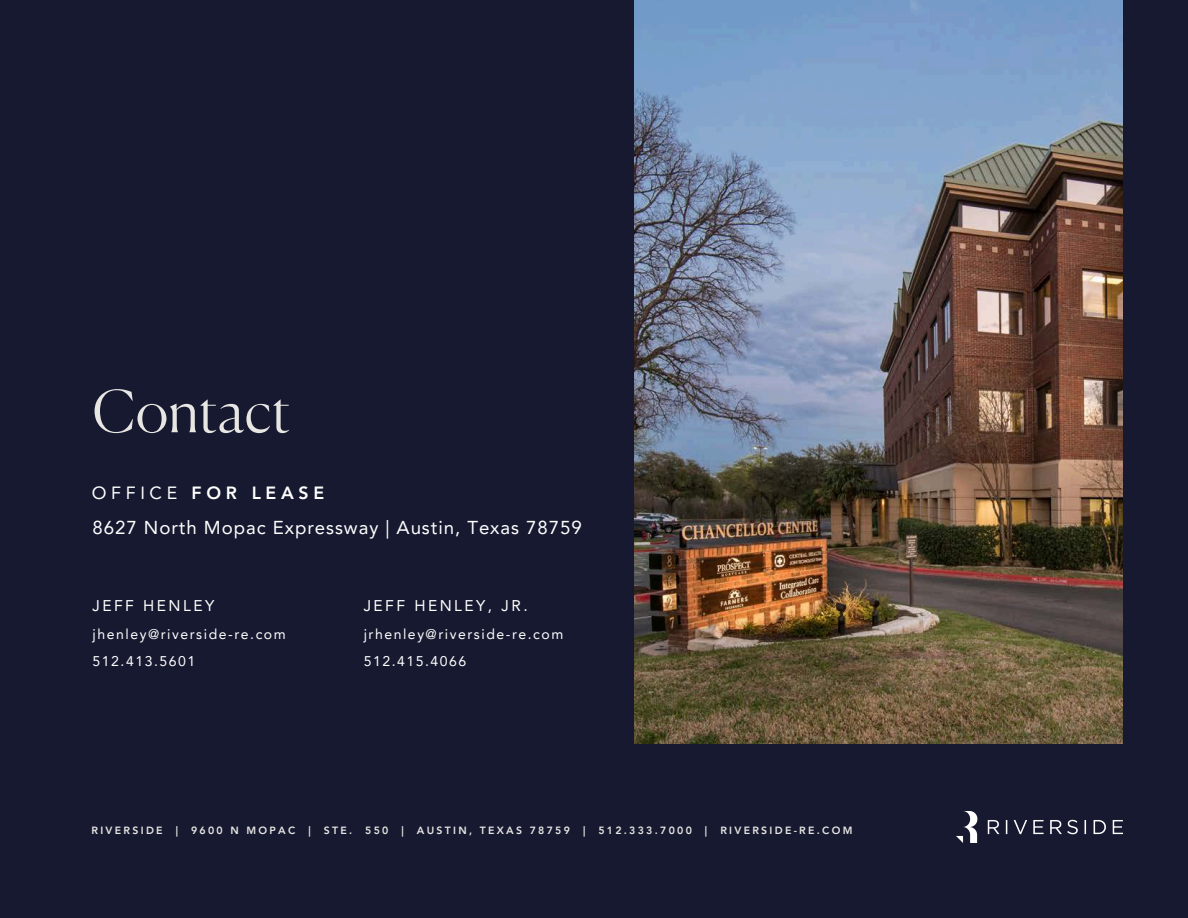
<style>
.page{position:relative;width:1188px;height:918px;background:#161930}
.page>*{position:absolute;margin:0;border:0;box-sizing:border-box;transform-origin:0 0}
.t1{font:300 57.75px "Canela Trial";color:#e8e6e3}
.t2{font:18.75px "Avenir LT Pro";letter-spacing:.05em;color:#fff}
.t3{font:800 17.7px "Avenir LT Pro";letter-spacing:.265em;color:#fff}
.t4{font:15.6px "Avenir LT Pro";letter-spacing:.16em;color:#fff}
.t5{font:14.1px/27px "Avenir LT Pro";letter-spacing:.11em;color:#fff}
.t6{font:800 10.5px "Avenir LT Pro";letter-spacing:.215em;color:#e8e6e3}
.s1{font-weight:400}
</style>
<div class="page">
<img style="left:956px;top:811px;width:167px;height:32px">
<img style="left:635px;top:0;width:488px;height:744px">
<h1 class="t1" style="left:93px;top:387px;width:199px">Contact</h1>
<h2 class="t3" style="left:92px;top:485px;width:234px"><span class="s1">OFFICE</span> FOR LEASE</h2>
<h3 class="t2" style="left:93px;top:519px;width:491px">8627 North Mopac Expressway | Austin, Texas 78759</h3>
<h3 class="t4" style="left:93px;top:600px;width:123px">JEFF HENLEY</h3>
<h3 class="t5" style="left:93px;top:622px;width:195px">jhenley@riverside-re.com<br>512.413.5601</h3>
<h3 class="t4" style="left:364px;top:600px;width:166px">JEFF HENLEY, JR.</h3>
<h3 class="t5" style="left:364px;top:622px;width:201px">jrhenley@riverside-re.com<br>512.415.4066</h3>
<p class="t6" style="left:92px;top:826px;width:762px">RIVERSIDE | 9600 N MOPAC | STE. 550 | AUSTIN, TEXAS 78759 | 512.333.7000 | RIVERSIDE-RE.COM</p>
</div>
